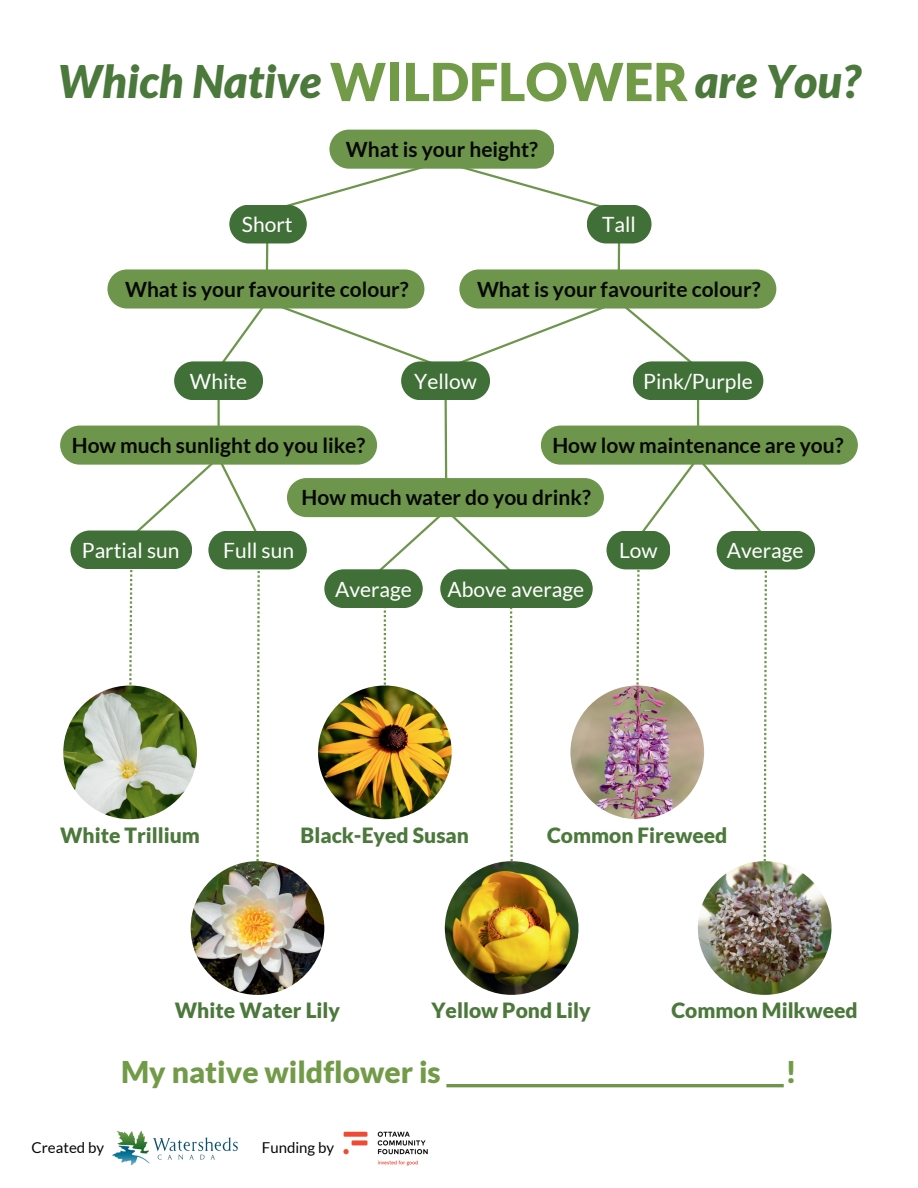
<style>
.page{position:relative;width:918px;height:1188px;background:#fff}
.page>*{position:absolute;margin:0;border:0;box-sizing:border-box;transform-origin:0 0}
.t1{font:900 52.5px "Lato";color:#729b48}
.t2{font:italic 900 45px "Lato";color:#4b783b}
.t3{font:900 30px "Lato";color:#729b48}
.t4{font:700 21px "Lato";color:#080704}
.t5{font:900 21px "Lato";color:#4b783b}
.t6{font:21px "Lato";color:#fff}
.t7{font:15px "Lato";color:#080704}
</style>
<div class="page">
<svg style="left:286px;top:130px;width:316px;height:84px"></svg>
<hr style="left:266px;top:237px;width:2px;height:39px;background:#6d964c">
<hr style="left:618px;top:237px;width:2px;height:39px;background:#6d964c">
<svg style="left:60px;top:391px;width:798px;height:493px"></svg>
<div style="left:324px;top:569px;width:99px;height:39px;background:#407037;border-radius:19px"></div>
<img style="left:318px;top:686px;width:134px;height:133px;border-radius:50%">
<img style="left:63px;top:686px;width:134px;height:133px;border-radius:50%">
<img style="left:570px;top:686px;width:134px;height:133px;border-radius:50%">
<div style="left:607px;top:531px;width:63px;height:38px;background:#407037;border-radius:19px"></div>
<div style="left:717px;top:531px;width:98px;height:38px;background:#407037;border-radius:19px"></div>
<div style="left:208px;top:531px;width:99px;height:38px;background:#407037;border-radius:19px"></div>
<div style="left:70px;top:531px;width:122px;height:38px;background:#407037;border-radius:19px"></div>
<div style="left:401px;top:361px;width:89px;height:39px;background:#407037;border-radius:19px"></div>
<div style="left:174px;top:361px;width:89px;height:39px;background:#407037;border-radius:19px"></div>
<div style="left:633px;top:361px;width:130px;height:39px;background:#407037;border-radius:19px"></div>
<div style="left:229px;top:205px;width:78px;height:38px;background:#407037;border-radius:19px"></div>
<div style="left:587px;top:205px;width:65px;height:38px;background:#407037;border-radius:19px"></div>
<img style="left:191px;top:861px;width:133px;height:134px;border-radius:50%">
<img style="left:698px;top:861px;width:134px;height:134px;border-radius:50%">
<img style="left:445px;top:861px;width:134px;height:134px;border-radius:50%">
<svg style="left:107px;top:269px;width:669px;height:102px"></svg>
<hr style="left:446px;top:1084px;width:338px;height:3px;background:#6d964c">
<img style="left:343px;top:1131px;width:85px;height:35px">
<img style="left:112px;top:1130px;width:126px;height:36px">
<h1 class="t1" style="left:330px;top:51px;width:360px">WILDFLOWER</h1>
<h2 class="t2" style="left:58px;top:55px;width:265px">Which Native</h2>
<h2 class="t2" style="left:695px;top:55px;width:167px">are You?</h2>
<p class="t4" style="left:346px;top:137px;width:194px">What is your height?</p>
<p class="t6" style="left:242px;top:213px;width:52px">Short</p>
<p class="t6" style="left:602px;top:213px;width:35px">Tall</p>
<p class="t4" style="left:125px;top:277px;width:285px">What is your favourite colour?</p>
<p class="t4" style="left:477px;top:277px;width:285px">What is your favourite colour?</p>
<p class="t6" style="left:190px;top:369px;width:59px">White</p>
<p class="t6" style="left:643px;top:369px;width:111px">Pink/Purple</p>
<p class="t6" style="left:414px;top:369px;width:64px">Yellow</p>
<p class="t4" style="left:72px;top:433px;width:295px">How much sunlight do you like?</p>
<p class="t4" style="left:552px;top:433px;width:293px">How low maintenance are you?</p>
<p class="t6" style="left:82px;top:539px;width:99px">Partial sun</p>
<p class="t4" style="left:302px;top:486px;width:291px">How much water do you drink?</p>
<p class="t6" style="left:223px;top:539px;width:72px">Full sun</p>
<p class="t6" style="left:335px;top:577px;width:78px">Average</p>
<p class="t6" style="left:448px;top:577px;width:138px">Above average</p>
<p class="t6" style="left:619px;top:539px;width:40px">Low</p>
<p class="t6" style="left:727px;top:539px;width:78px">Average</p>
<p class="t5" style="left:60px;top:823px;width:141px">White Trillium</p>
<p class="t5" style="left:301px;top:823px;width:170px">Black-Eyed Susan</p>
<p class="t5" style="left:547px;top:823px;width:182px">Common Fireweed</p>
<p class="t5" style="left:175px;top:998px;width:167px">White Water Lily</p>
<p class="t5" style="left:431px;top:998px;width:161px">Yellow Pond Lily</p>
<p class="t5" style="left:671px;top:998px;width:188px">Common Milkweed</p>
<h3 class="t3" style="left:121px;top:1054px;width:321px">My native wildflower is</h3>
<h3 class="t3" style="left:786px;top:1054px;width:13px">!</h3>
<p class="t7" style="left:32px;top:1140px;width:74px">Created by</p>
<p class="t7" style="left:262px;top:1140px;width:74px">Funding by</p>
</div>
